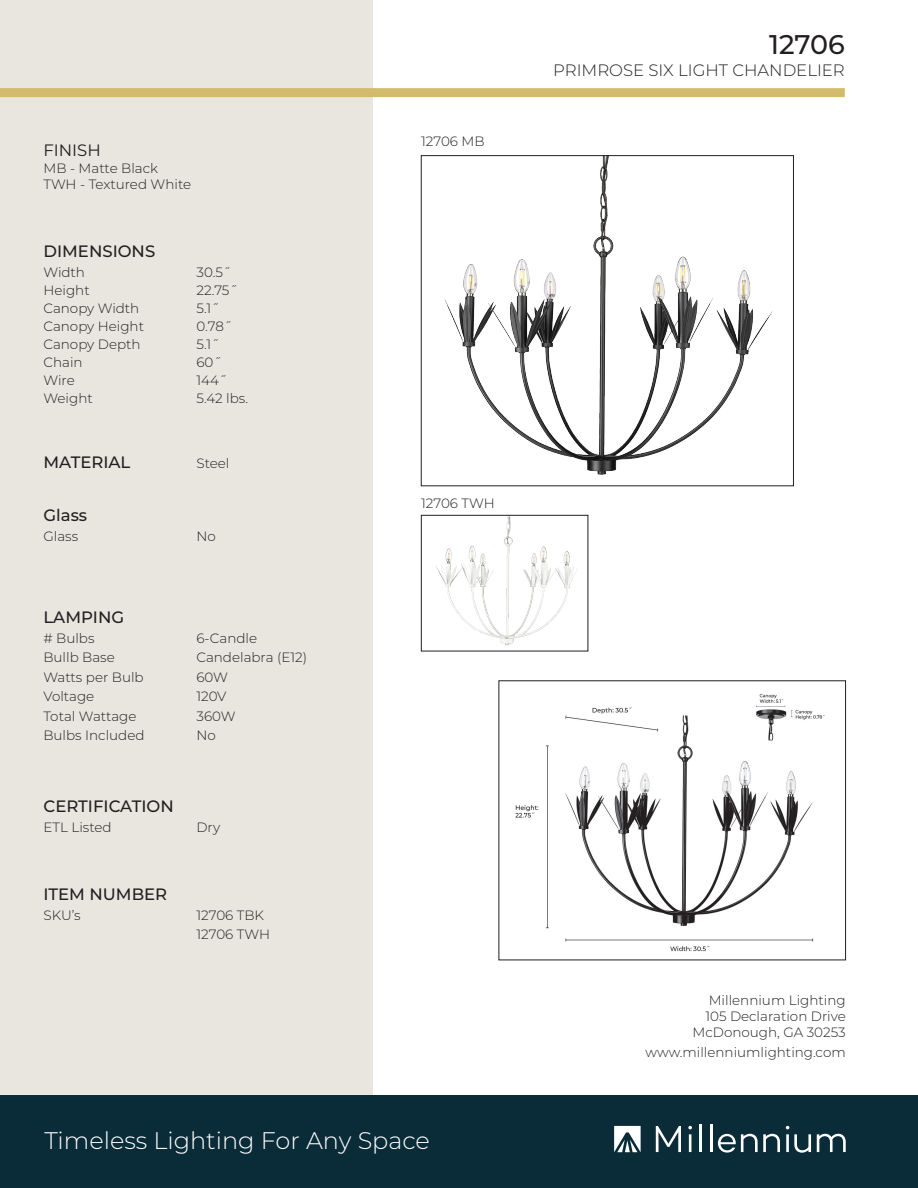
<style>
.page{position:relative;width:918px;height:1188px;background:#fff}
.page>*{position:absolute;margin:0;border:0;box-sizing:border-box;transform-origin:0 0}
.t1{font:500 27px "Montserrat";color:#231f20}
.t2{font:300 24px "Montserrat";color:#fff}
.t3{font:500 16.5px "Montserrat";color:#231f20}
.t4{font:300 16.5px "Montserrat";color:#231f20}
.t5{font:16.5px "Montserrat";color:#231f20}
.t6{font:300 13.5px "Montserrat";color:#231f20}
</style>
<div class="page">
<div style="left:0;top:0;width:373px;height:1188px;background:#e8e6df"></div>
<div style="left:0;top:1095px;width:918px;height:93px;background:#0a2b38"></div>
<div style="left:0;top:88px;width:845px;height:9px;background:#d4ba6c"></div>
<svg style="left:656px;top:1126px;width:25px;height:26px"></svg>
<svg style="left:688px;top:1126px;width:4px;height:26px"></svg>
<hr style="left:699px;top:1125px;width:3px;height:27px;background:#fff">
<hr style="left:710px;top:1125px;width:2px;height:27px;background:#fff">
<svg style="left:718px;top:1134px;width:62px;height:19px"></svg>
<svg style="left:786px;top:1126px;width:25px;height:27px"></svg>
<svg style="left:817px;top:1134px;width:29px;height:18px"></svg>
<svg style="left:614px;top:1126px;width:27px;height:26px"></svg>
<img style="left:444px;top:157px;width:329px;height:318px">
<div style="left:421px;top:155px;width:373px;height:331px;border:1px solid #231f20"></div>
<img style="left:436px;top:517px;width:142px;height:128px">
<div style="left:421px;top:515px;width:167px;height:136px;border:1px solid #231f20"></div>
<img style="left:515px;top:694px;width:310px;height:258px">
<p class="t5" style="left:43px;top:139px;width:59px">FINISH</p>
<p class="t6" style="left:43px;top:159px;width:116px">MB - Matte Black</p>
<p class="t6" style="left:43px;top:175px;width:149px">TWH - Textured White</p>
<p class="t3" style="left:43px;top:240px;width:113px">DIMENSIONS</p>
<p class="t6" style="left:43px;top:263px;width:43px">Width</p>
<p class="t6" style="left:196px;top:263px;width:36px">30.5˝</p>
<p class="t6" style="left:43px;top:281px;width:48px">Height</p>
<p class="t6" style="left:196px;top:281px;width:43px">22.75˝</p>
<p class="t6" style="left:43px;top:299px;width:97px">Canopy Width</p>
<p class="t6" style="left:196px;top:299px;width:24px">5.1˝</p>
<p class="t6" style="left:43px;top:317px;width:102px">Canopy Height</p>
<p class="t6" style="left:196px;top:317px;width:37px">0.78˝</p>
<p class="t6" style="left:43px;top:335px;width:99px">Canopy Depth</p>
<p class="t6" style="left:196px;top:335px;width:24px">5.1˝</p>
<p class="t6" style="left:43px;top:353px;width:41px">Chain</p>
<p class="t6" style="left:196px;top:353px;width:27px">60˝</p>
<p class="t6" style="left:43px;top:371px;width:33px">Wire</p>
<p class="t6" style="left:196px;top:371px;width:32px">144˝</p>
<p class="t6" style="left:43px;top:389px;width:51px">Weight</p>
<p class="t6" style="left:196px;top:389px;width:53px">5.42 lbs.</p>
<p class="t3" style="left:43px;top:451px;width:88px">MATERIAL</p>
<p class="t6" style="left:196px;top:454px;width:34px">Steel</p>
<p class="t3" style="left:43px;top:504px;width:45px">Glass</p>
<p class="t6" style="left:43px;top:527px;width:36px">Glass</p>
<p class="t6" style="left:196px;top:527px;width:21px">No</p>
<p class="t3" style="left:43px;top:606px;width:82px">LAMPING</p>
<p class="t6" style="left:43px;top:629px;width:53px"># Bulbs</p>
<p class="t6" style="left:196px;top:629px;width:62px">6-Candle</p>
<p class="t6" style="left:43px;top:648px;width:73px">Bullb Base</p>
<p class="t6" style="left:196px;top:648px;width:112px">Candelabra (E12)</p>
<p class="t6" style="left:43px;top:668px;width:102px">Watts per Bulb</p>
<p class="t6" style="left:196px;top:668px;width:33px">60W</p>
<p class="t6" style="left:43px;top:687px;width:52px">Voltage</p>
<p class="t6" style="left:196px;top:687px;width:32px">120V</p>
<p class="t6" style="left:43px;top:707px;width:95px">Total Wattage</p>
<p class="t6" style="left:196px;top:707px;width:41px">360W</p>
<p class="t6" style="left:43px;top:726px;width:103px">Bulbs Included</p>
<p class="t6" style="left:196px;top:726px;width:21px">No</p>
<p class="t3" style="left:43px;top:795px;width:132px">CERTIFICATION</p>
<p class="t6" style="left:43px;top:818px;width:70px">ETL Listed</p>
<p class="t6" style="left:196px;top:818px;width:25px">Dry</p>
<p class="t3" style="left:43px;top:883px;width:125px">ITEM NUMBER</p>
<p class="t6" style="left:43px;top:906px;width:39px">SKU’s</p>
<p class="t6" style="left:196px;top:906px;width:69px">12706 TBK</p>
<p class="t6" style="left:196px;top:925px;width:75px">12706 TWH</p>
<p class="t6" style="left:421px;top:132px;width:65px">12706 MB</p>
<p class="t6" style="left:421px;top:494px;width:75px">12706 TWH</p>
<p class="t2" style="left:44px;top:1124px;width:387px">Timeless Lighting For Any Space</p>
<p class="t1" style="left:769px;top:25px;width:77px">12706</p>
<p class="t4" style="left:553px;top:59px;width:293px">PRIMROSE SIX LIGHT CHANDELIER</p>
<p class="t6" style="left:709px;top:991px;width:139px">Millennium Lighting</p>
<p class="t6" style="left:705px;top:1007px;width:142px">105 Declaration Drive</p>
<p class="t6" style="left:692px;top:1023px;width:155px">McDonough, GA 30253</p>
<p class="t6" style="left:645px;top:1043px;width:202px">www.millenniumlighting.com</p>
</div>
